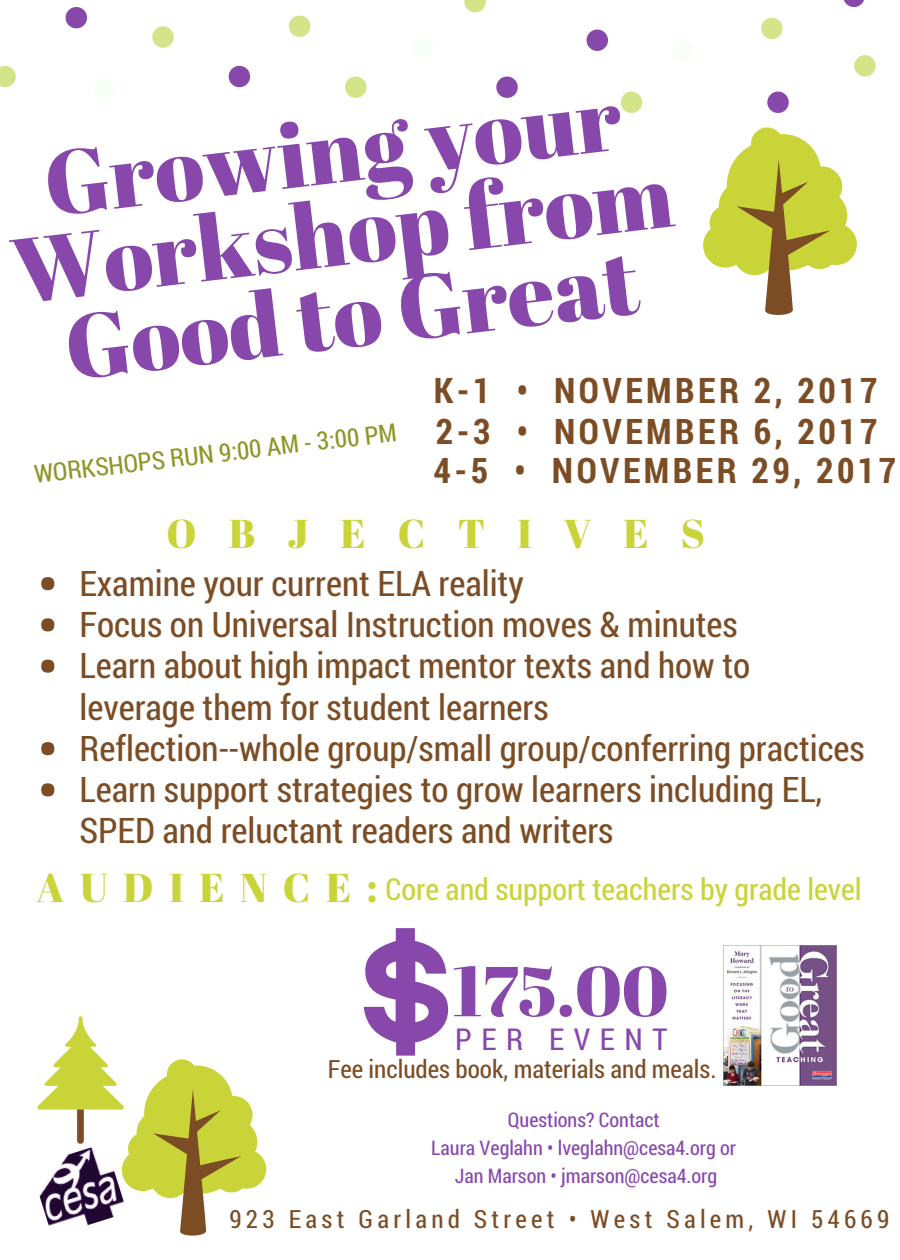
<style>
.page{position:relative;width:900px;height:1260px;background:#fff}
.page>*{position:absolute;margin:0;border:0;box-sizing:border-box;transform-origin:0 0}
.t1{font:90.5px/82.5px "Abril Fatface";color:#8848ab;text-align:center}
.t2{font:70.5px "Abril Fatface";color:#8848ab}
.t3{font:40.25px "Abril Fatface";letter-spacing:.8em;color:#c9d439}
.t4{font:35.25px/41.2px "Roboto Condensed";color:#7c4d25}
.t5{font:700 35.25px/41.2px "Roboto Condensed";letter-spacing:.1em;color:#7c4d25}
.t6{font:30.25px "Roboto Condensed";color:#c9d439}
.t7{font:30.25px "Roboto Condensed";letter-spacing:.32em;color:#8848ab}
.t8{font:25.25px "Roboto Condensed";letter-spacing:.17em;color:#7c4d25}
.t9{font:25.25px "Roboto Condensed";color:#7c4d25}
.t10{font:25.25px "Roboto Condensed";color:#8e9628}
.t11{font:20px/28px "Roboto Condensed";color:#8848ab;text-align:center}
.s1{font-family:"Abril Fatface";font-size:40.25px}
</style>
<div class="page">
<svg style="left:496px;top:77px;width:22px;height:21px"></svg>
<svg style="left:587px;top:30px;width:21px;height:21px"></svg>
<svg style="left:767px;top:92px;width:22px;height:21px"></svg>
<svg style="left:229px;top:66px;width:21px;height:21px"></svg>
<svg style="left:66px;top:7px;width:21px;height:21px"></svg>
<svg style="left:844px;top:0;width:20px;height:7px"></svg>
<svg style="left:289px;top:16px;width:21px;height:21px"></svg>
<svg style="left:345px;top:77px;width:21px;height:21px"></svg>
<svg style="left:0;top:66px;width:16px;height:21px"></svg>
<svg style="left:621px;top:92px;width:21px;height:21px"></svg>
<svg style="left:464px;top:0;width:22px;height:12px"></svg>
<svg style="left:152px;top:26px;width:22px;height:22px"></svg>
<svg style="left:761px;top:18px;width:22px;height:21px"></svg>
<svg style="left:854px;top:55px;width:22px;height:22px"></svg>
<svg style="left:703px;top:128px;width:154px;height:187px"></svg>
<svg style="left:37px;top:1016px;width:229px;height:220px"></svg>
<div style="left:41px;top:577px;width:13px;height:13px;background:#7c4d25;border-radius:50%"></div>
<div style="left:41px;top:618px;width:13px;height:13px;background:#7c4d25;border-radius:50%"></div>
<div style="left:41px;top:660px;width:13px;height:13px;background:#7c4d25;border-radius:50%"></div>
<div style="left:41px;top:742px;width:13px;height:13px;background:#7c4d25;border-radius:50%"></div>
<div style="left:41px;top:783px;width:13px;height:13px;background:#7c4d25;border-radius:50%"></div>
<svg style="left:364px;top:928px;width:84px;height:128px"></svg>
<img style="left:724px;top:945px;width:112px;height:141px">
<img style="left:37px;top:1143px;width:90px;height:93px">
<h1 class="t1" style="left:-3px;top:148px;width:666px;rotate:-7deg">Growing your<br>Workshop from<br>Good to Great</h1>
<p class="t5" style="left:434px;top:369px;width:446px">K-1 • NOVEMBER 2, 2017<br>2-3 • NOVEMBER 6, 2017</p>
<p class="t10" style="left:32px;top:458px;width:366px;rotate:-7deg">WORKSHOPS RUN 9:00 AM - 3:00 PM</p>
<p class="t5" style="left:433px;top:449px;width:465px">4-5 • NOVEMBER 29, 2017</p>
<p class="t3" style="left:167px;top:505px;width:540px">OBJECTIVES</p>
<p class="t4" style="left:80px;top:562px;width:787px">Examine your current ELA reality<br>Focus on Universal Instruction moves &amp; minutes<br>Learn about high impact mentor texts and how to leverage them for student learners<br>Reflection--whole group/small group/conferring practices Learn support strategies to grow learners including EL, SPED and reluctant readers and writers</p>
<p class="t6" style="left:37px;top:868px;width:826px"><span class="s1">A U D I E N C E :</span> Core and support teachers by grade level</p>
<h2 class="t2" style="left:453px;top:942px;width:217px">175.00</h2>
<p class="t7" style="left:455px;top:1018px;width:214px">PER EVENT</p>
<p class="t9" style="left:328px;top:1052px;width:390px">Fee includes book, materials and meals.</p>
<p class="t11" style="left:431px;top:1105px;width:306px">Questions? Contact<br>Laura Veglahn • lveglahn@cesa4.org or<br>Jan Marson • jmarson@cesa4.org</p>
<p class="t8" style="left:229px;top:1202px;width:661px">923 East Garland Street • West Salem, WI 54669</p>
</div>
